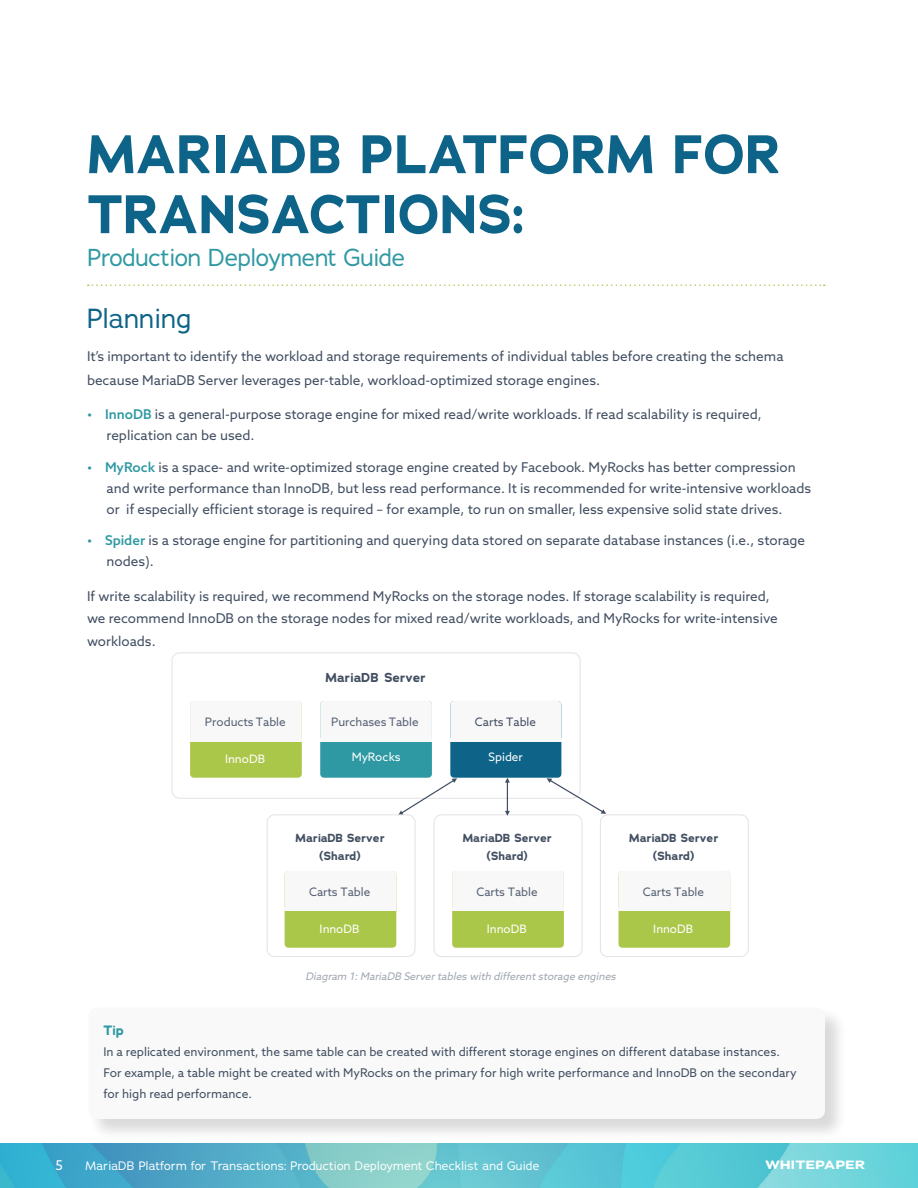
<style>
.page{position:relative;width:918px;height:1188px;background:#fff}
.page>*{position:absolute;margin:0;border:0;box-sizing:border-box;transform-origin:0 0}
.t1{font:700 54px/60px "Adrianna";letter-spacing:.005em;color:#0e6488}
.Inline_Title{font:27px "Adrianna";color:#0e6488}
.t2{font:24px "Adrianna";letter-spacing:-.01em;color:#2f99a3}
.bulleting{font:13.5px/22.5px "Azo Sans";color:#424f62}
.body{font:13.5px/24px "Azo Sans";color:#424f62}
.Example-Heading{font:700 13.5px "Adrianna";color:#2f99a3}
.t3{font:13.5px "Azo Sans";color:#fff}
.t4{font:700 12.9px "Adrianna";letter-spacing:-.015em;color:#424f62}
.t5{font:12px/21px "Azo Sans";color:#424f62}
.t6{font:12px "Adrianna";letter-spacing:.02em;color:#fff}
.t7{font:700 12px "Adrianna Extended";letter-spacing:.015em;color:#fff}
.t8{font:700 11.7px/17.9px "Adrianna";letter-spacing:-.01em;color:#424f62;text-align:center}
.t9{font:11.7px "Azo Sans";color:#556172}
.t10{font:11.7px "Azo Sans";color:#fff}
.t11{font:11.7px "Azo Sans";color:#424f62}
.body-2{font:italic 10.5px "Azo Sans";color:#a0a7b0}
.s1{font-weight:500;color:#2e99a3}
</style>
<div class="page">
<img style="left:0;top:1143px;width:918px;height:45px">
<svg style="left:88px;top:284px;width:737px;height:2px"></svg>
<div style="left:88px;top:1006px;width:759px;height:135px;background:#000;opacity:.76"></div>
<div style="left:88px;top:1008px;width:737px;height:111px;background:#f9f9f9;border-radius:9px"></div>
<div style="left:434px;top:815px;width:148px;height:142px;border:1px solid #e5e1e5;border-radius:8px"></div>
<div style="left:452px;top:871px;width:112px;height:77px;background:#abc74a;border-radius:4px"></div>
<div style="left:452px;top:871px;width:112px;height:39px;background:#f9f8f9;border-radius:3px"></div>
<hr style="left:452px;top:907px;width:112px;height:4px;background:#f9f8f9">
<div style="left:172px;top:653px;width:408px;height:146px;border:1px solid #e5e1e5;border-radius:8px"></div>
<div style="left:190px;top:701px;width:112px;height:77px;background:#abc74a;border-radius:4px"></div>
<div style="left:190px;top:701px;width:112px;height:40px;background:#f9f8f9;border-radius:3px"></div>
<hr style="left:190px;top:738px;width:112px;height:4px;background:#f9f8f9">
<div style="left:320px;top:701px;width:112px;height:77px;background:#2f99a3;border-radius:4px"></div>
<div style="left:320px;top:701px;width:112px;height:40px;background:#f9f8f9;border-radius:3px"></div>
<hr style="left:320px;top:738px;width:112px;height:4px;background:#f9f8f9">
<div style="left:450px;top:701px;width:111px;height:77px;background:#0e6488;border-radius:4px"></div>
<div style="left:450px;top:701px;width:111px;height:40px;background:#f9f8f9;border-radius:3px"></div>
<hr style="left:450px;top:738px;width:111px;height:4px;background:#f9f8f9">
<hr style="left:507px;top:782px;width:1px;height:30px;background:#424f62">
<svg style="left:505px;top:811px;width:5px;height:5px"></svg>
<svg style="left:505px;top:778px;width:5px;height:5px"></svg>
<svg style="left:398px;top:778px;width:59px;height:37px"></svg>
<svg style="left:547px;top:778px;width:59px;height:36px"></svg>
<div style="left:267px;top:815px;width:148px;height:142px;border:1px solid #e5e1e5;border-radius:8px"></div>
<div style="left:285px;top:871px;width:111px;height:77px;background:#abc74a;border-radius:4px"></div>
<div style="left:285px;top:871px;width:111px;height:39px;background:#f9f8f9;border-radius:3px"></div>
<hr style="left:285px;top:907px;width:111px;height:4px;background:#f9f8f9">
<div style="left:600px;top:815px;width:149px;height:142px;border:1px solid #e5e1e5;border-radius:8px"></div>
<div style="left:618px;top:871px;width:112px;height:77px;background:#abc74a;border-radius:4px"></div>
<div style="left:618px;top:871px;width:112px;height:39px;background:#f9f8f9;border-radius:3px"></div>
<hr style="left:618px;top:907px;width:112px;height:4px;background:#f9f8f9">
<p class="t1" style="left:87px;top:124px;width:695px">MARIADB PLATFORM FOR<br>TRANSACTIONS:</p>
<p class="t2" style="left:88px;top:242px;width:319px">Production Deployment Guide</p>
<p class="Inline_Title" style="left:87px;top:301px;width:106px">Planning</p>
<p class="body" style="left:87px;top:344px;width:698px">It’s important to identify the workload and storage requirements of individual tables before creating the schema because MariaDB Server leverages per-table, workload-optimized storage engines.</p>
<p class="bulleting" style="left:87px;top:403px;width:676px"><span class="s1">• InnoDB</span> is a general-purpose storage engine for mixed read/write workloads. If read scalability is required,</p>
<p class="bulleting" style="left:107px;top:424px;width:149px">replication can be used.</p>
<p class="bulleting" style="left:87px;top:456px;width:710px"><span class="s1">• MyRock</span> is a space- and write-optimized storage engine created by Facebook. MyRocks has better compression</p>
<p class="bulleting" style="left:107px;top:477px;width:706px">and write performance than InnoDB, but less read performance. It is recommended for write-intensive workloads</p>
<p class="bulleting" style="left:107px;top:498px;width:678px">or if especially efficient storage is required – for example, to run on smaller, less expensive solid state drives.</p>
<p class="bulleting" style="left:87px;top:529px;width:720px"><span class="s1">• Spider</span> is a storage engine for partitioning and querying data stored on separate database instances (i.e., storage</p>
<p class="bulleting" style="left:107px;top:550px;width:49px">nodes).</p>
<p class="bulleting" style="left:87px;top:585px;width:692px">If write scalability is required, we recommend MyRocks on the storage nodes. If storage scalability is required, we recommend InnoDB on the storage nodes for mixed read/write workloads, and MyRocks for write-intensive workloads.</p>
<p class="t4" style="left:326px;top:669px;width:102px">MariaDB Server</p>
<p class="t9" style="left:205px;top:714px;width:82px">Products Table</p>
<p class="t9" style="left:331px;top:714px;width:89px">Purchases Table</p>
<p class="t11" style="left:475px;top:714px;width:63px">Carts Table</p>
<p class="t10" style="left:225px;top:751px;width:41px">InnoDB</p>
<p class="t10" style="left:352px;top:749px;width:50px">MyRocks</p>
<p class="t10" style="left:489px;top:749px;width:36px">Spider</p>
<p class="t8" style="left:296px;top:829px;width:91px">MariaDB Server (Shard)</p>
<p class="t9" style="left:309px;top:884px;width:63px">Carts Table</p>
<p class="t10" style="left:320px;top:921px;width:41px">InnoDB</p>
<p class="t8" style="left:463px;top:829px;width:91px">MariaDB Server (Shard)</p>
<p class="t9" style="left:476px;top:884px;width:63px">Carts Table</p>
<p class="t10" style="left:487px;top:921px;width:41px">InnoDB</p>
<p class="t8" style="left:629px;top:829px;width:91px">MariaDB Server (Shard)</p>
<p class="t9" style="left:643px;top:884px;width:63px">Carts Table</p>
<p class="t10" style="left:653px;top:921px;width:41px">InnoDB</p>
<p class="body-2" style="left:306px;top:969px;width:314px">Diagram 1:MariaDB Servertables with differentstorage engines</p>
<p class="Example-Heading" style="left:104px;top:1022px;width:22px">Tip</p>
<p class="t5" style="left:104px;top:1041px;width:695px">In a replicated environment, the same table can be created with different storage engines on different database instances.<br>For example, a table might be created with MyRocks on the primary for high write performance and InnoDB on the secondary for high read performance.</p>
<p class="t3" style="left:56px;top:1157px;width:9px">5</p>
<p class="t6" style="left:85px;top:1158px;width:456px">MariaDB Platform for Transactions: Production Deployment Checklist and Guide</p>
<p class="t7" style="left:765px;top:1157px;width:102px">WHITEPAPER</p>
</div>
